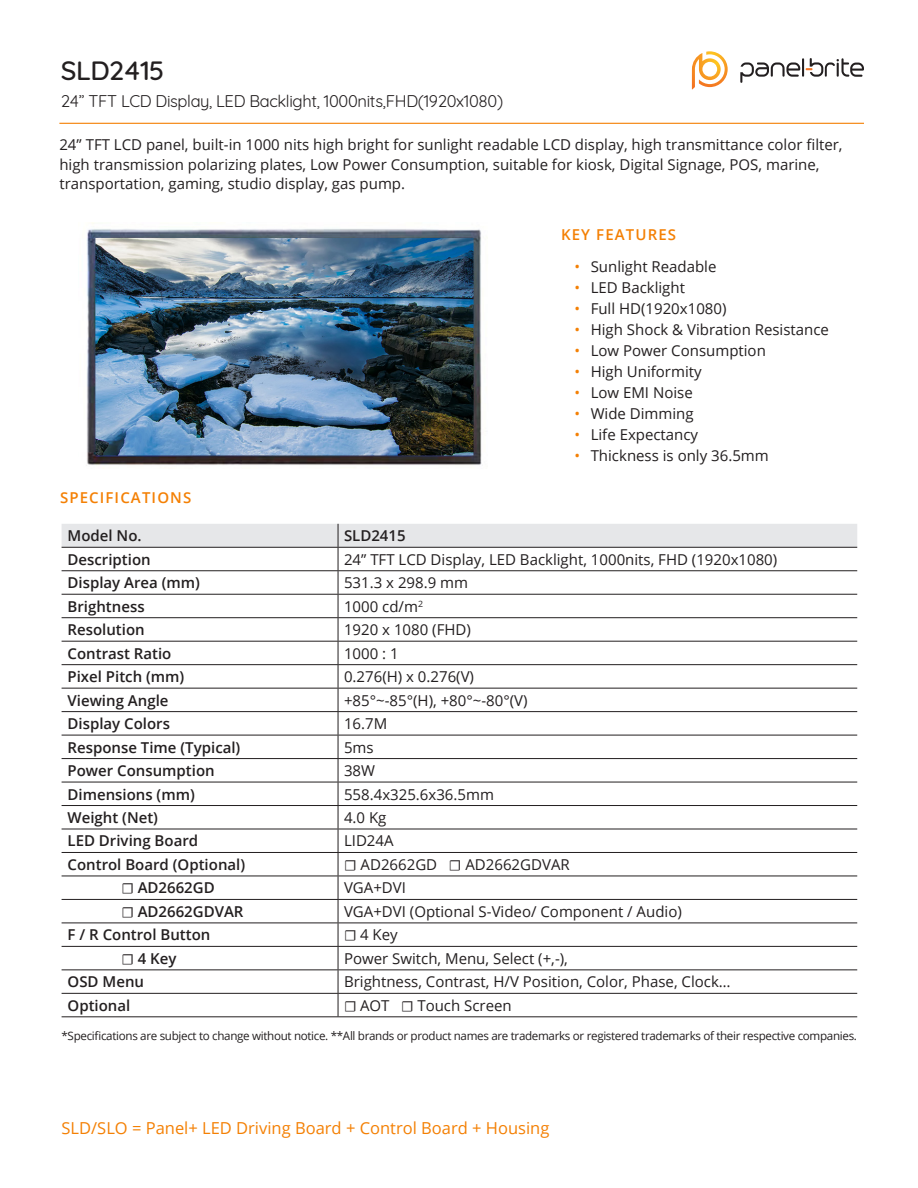
<style>
.page{position:relative;width:918px;height:1188px;background:#fff}
.page>*{position:absolute;margin:0;border:0;box-sizing:border-box;transform-origin:0 0}
.t1{font:500 27px "Quicksand";letter-spacing:-.02em;color:#231f20}
.t2{font:16.5px "Quicksand";letter-spacing:-.02em;color:#231f20}
.t3{font:16.5px "Open Sans";color:#f48004}
.t4{font:15px/19.5px "Open Sans";color:#231f20}
.t5{font:600 15px "Open Sans";color:#231f20}
.t6{font:600 15px "Open Sans";letter-spacing:.075em;color:#f48004}
.t7{font:11.7px "Open Sans";letter-spacing:-.03em;color:#231f20}
.s1{color:#f48004}
.s2{font-family:"Minion Pro"}
.s3{font-family:"Minion Pro";font-weight:400}
</style>
<div class="page">
<svg style="left:692px;top:51px;width:36px;height:38px"></svg>
<svg style="left:740px;top:58px;width:124px;height:25px"></svg>
<hr style="left:59px;top:123px;width:805px;height:1px;background:#f48004">
<svg style="left:62px;top:524px;width:795px;height:492px"></svg>
<hr style="left:62px;top:1016px;width:276px;height:1px;background:#231f20">
<hr style="left:338px;top:1016px;width:519px;height:1px;background:#231f20">
<img style="left:87px;top:223px;width:395px;height:242px">
<p class="t1" style="left:61px;top:48px;width:105px">SLD2415</p>
<p class="t2" style="left:61px;top:89px;width:444px">24” TFT LCD Display, LED Backlight, 1000nits,FHD(1920x1080)</p>
<p class="t4" style="left:59px;top:135px;width:785px">24” TFT LCD panel, built-in 1000 nits high bright for sunlight readable LCD display, high transmittance color filter, high transmission polarizing plates, Low Power Consumption, suitable for kiosk, Digital Signage, POS, marine, transportation, gaming, studio display, gas pump.</p>
<p class="t6" style="left:561px;top:224px;width:117px">KEY FEATURES</p>
<p class="t4" style="left:574px;top:256px;width:144px"><span class="s1">•</span> Sunlight Readable</p>
<p class="t4" style="left:574px;top:277px;width:112px"><span class="s1">•</span> LED Backlight</p>
<p class="t4" style="left:574px;top:298px;width:154px"><span class="s1">•</span> Full HD(1920x1080)</p>
<p class="t4" style="left:574px;top:319px;width:256px"><span class="s1">•</span> High Shock &amp; Vibration Resistance</p>
<p class="t4" style="left:574px;top:340px;width:193px"><span class="s1">•</span> Low Power Consumption</p>
<p class="t4" style="left:574px;top:361px;width:129px"><span class="s1">•</span> High Uniformity</p>
<p class="t4" style="left:574px;top:382px;width:120px"><span class="s1">•</span> Low EMI Noise</p>
<p class="t4" style="left:574px;top:403px;width:121px"><span class="s1">•</span> Wide Dimming</p>
<p class="t4" style="left:574px;top:424px;width:125px"><span class="s1">•</span> Life Expectancy</p>
<p class="t4" style="left:574px;top:445px;width:196px"><span class="s1">•</span> Thickness is only 36.5mm</p>
<p class="t6" style="left:60px;top:488px;width:133px">SPECIFICATIONS</p>
<p class="t5" style="left:68px;top:526px;width:76px">Model No.</p>
<p class="t5" style="left:344px;top:526px;width:63px">SLD2415</p>
<p class="t5" style="left:68px;top:549px;width:85px">Description</p>
<p class="t4" style="left:344px;top:549px;width:435px">24” TFT LCD Display, LED Backlight, 1000nits, FHD (1920x1080)</p>
<p class="t5" style="left:68px;top:572px;width:134px">Display Area (mm)</p>
<p class="t4" style="left:344px;top:573px;width:126px">531.3 x 298.9 mm</p>
<p class="t5" style="left:68px;top:596px;width:79px">Brightness</p>
<p class="t4" style="left:344px;top:596px;width:80px">1000 cd/m<sup>2</sup></p>
<p class="t5" style="left:68px;top:619px;width:79px">Resolution</p>
<p class="t4" style="left:344px;top:620px;width:128px">1920 x 1080 (FHD)</p>
<p class="t5" style="left:68px;top:643px;width:105px">Contrast Ratio</p>
<p class="t4" style="left:344px;top:643px;width:56px">1000 : 1</p>
<p class="t5" style="left:68px;top:666px;width:118px">Pixel Pitch (mm)</p>
<p class="t4" style="left:344px;top:667px;width:132px">0.276(H) x 0.276(V)</p>
<p class="t5" style="left:68px;top:690px;width:102px">Viewing Angle</p>
<p class="t4" style="left:344px;top:690px;width:185px">+85°~-85°(H), +80°~-80°(V)</p>
<p class="t5" style="left:68px;top:713px;width:104px">Display Colors</p>
<p class="t4" style="left:344px;top:714px;width:45px">16.7M</p>
<p class="t5" style="left:68px;top:737px;width:174px">Response Time (Typical)</p>
<p class="t4" style="left:344px;top:737px;width:31px">5ms</p>
<p class="t5" style="left:68px;top:760px;width:149px">Power Consumption</p>
<p class="t4" style="left:344px;top:760px;width:33px">38W</p>
<p class="t5" style="left:68px;top:784px;width:129px">Dimensions (mm)</p>
<p class="t4" style="left:344px;top:784px;width:151px">558.4x325.6x36.5mm</p>
<p class="t5" style="left:68px;top:807px;width:92px">Weight (Net)</p>
<p class="t4" style="left:344px;top:807px;width:44px">4.0 Kg</p>
<p class="t5" style="left:68px;top:831px;width:132px">LED Driving Board</p>
<p class="t4" style="left:344px;top:831px;width:51px">LID24A</p>
<p class="t5" style="left:68px;top:854px;width:179px">Control Board (Optional)</p>
<p class="t4" style="left:344px;top:854px;width:227px"><span class="s2">☐</span> AD2662GD <span class="s2">☐</span> AD2662GDVAR</p>
<p class="t5" style="left:122px;top:878px;width:95px"><span class="s3">☐</span> AD2662GD</p>
<p class="t4" style="left:344px;top:878px;width:63px">VGA+DVI</p>
<p class="t5" style="left:122px;top:901px;width:124px"><span class="s3">☐</span> AD2662GDVAR</p>
<p class="t4" style="left:344px;top:901px;width:339px">VGA+DVI (Optional S-Video/ Component / Audio)</p>
<p class="t5" style="left:68px;top:925px;width:144px">F / R Control Button</p>
<p class="t4" style="left:344px;top:925px;width:55px"><span class="s2">☐</span> 4 Key</p>
<p class="t5" style="left:122px;top:948px;width:56px"><span class="s3">☐</span> 4 Key</p>
<p class="t4" style="left:344px;top:948px;width:225px">Power Switch, Menu, Select (+,-),</p>
<p class="t5" style="left:68px;top:972px;width:78px">OSD Menu</p>
<p class="t4" style="left:344px;top:972px;width:388px">Brightness, Contrast, H/V Position, Color, Phase, Clock…</p>
<p class="t5" style="left:68px;top:995px;width:64px">Optional</p>
<p class="t4" style="left:344px;top:995px;width:169px"><span class="s2">☐</span> AOT <span class="s2">☐</span> Touch Screen</p>
<p class="t7" style="left:62px;top:1028px;width:797px">*Specifications are subject to change without notice. **All brands or product names are trademarks or registered trademarks of their respective companies.</p>
<p class="t3" style="left:62px;top:1117px;width:489px">SLD/SLO = Panel+ LED Driving Board + Control Board + Housing</p>
</div>
